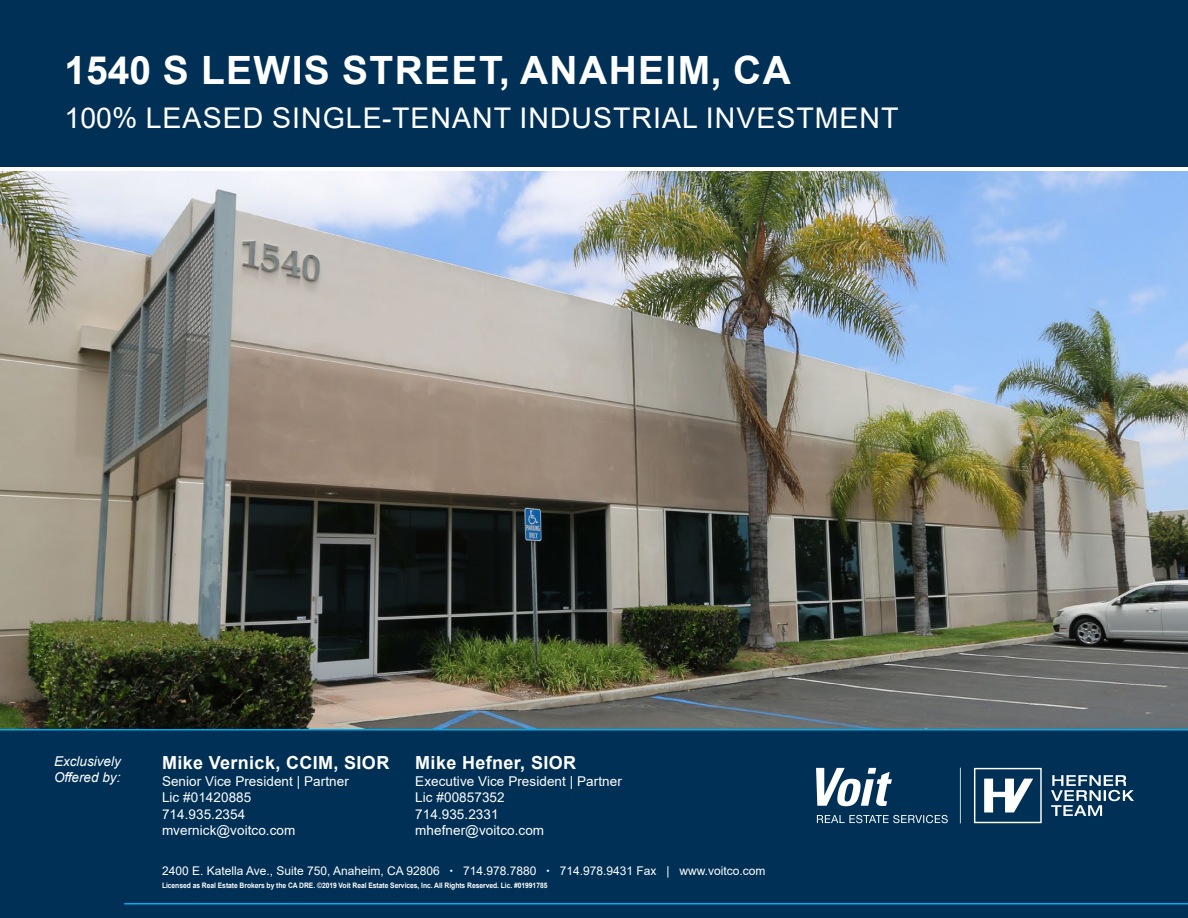
<style>
.page{position:relative;width:1188px;height:918px;background:#fff}
.page>*{position:absolute;margin:0;border:0;box-sizing:border-box;transform-origin:0 0}
.t1{font:700 39px "Arial";letter-spacing:.035em;color:#fff}
.t2{font:28.5px "Arial";letter-spacing:.035em;color:#fff}
.t3{font:700 18px "Arial";letter-spacing:.02em;color:#fff}
.t4{font:13.5px/16.5px "Arial";letter-spacing:.005em;color:#fff}
.t5{font:italic 13.5px/16.2px "Arial";color:#fff}
.t6{font:12px "Arial";color:#fff}
.t7{font:700 7.5px "Arial";letter-spacing:-.005em;color:#fff;scale:.9 1}
.s1{font-size:9px}
</style>
<div class="page">
<div style="left:0;top:729px;width:1188px;height:189px;background:#003055"></div>
<svg style="left:817px;top:815px;width:131px;height:8px"></svg>
<svg style="left:816px;top:768px;width:76px;height:38px"></svg>
<svg style="left:960px;top:768px;width:1px;height:55px"></svg>
<svg style="left:1051px;top:775px;width:83px;height:41px"></svg>
<svg style="left:974px;top:768px;width:68px;height:55px"></svg>
<hr style="left:124px;top:903px;width:1064px;height:1px;background:#00aeef">
<hr style="left:0;top:729px;width:1188px;height:1px;background:#00aeef">
<img style="left:0;top:171px;width:1188px;height:558px">
<div style="left:0;top:0;width:1188px;height:167px;background:#003055"></div>
<h1 class="t1" style="left:64px;top:43px;width:728px">1540 S LEWIS STREET, ANAHEIM, CA</h1>
<h2 class="t2" style="left:64px;top:98px;width:836px">100% LEASED SINGLE-TENANT INDUSTRIAL INVESTMENT</h2>
<p class="t5" style="left:54px;top:753px;width:68px">Exclusively<br>Offered by:</p>
<h3 class="t3" style="left:415px;top:750px;width:162px">Mike Hefner, SIOR</h3>
<p class="t4" style="left:415px;top:773px;width:208px">Executive Vice President | Partner<br>Lic #00857352<br>714.935.2331 mhefner@voitco.com</p>
<p class="t6" style="left:162px;top:863px;width:605px">2400 E. Katella Ave., Suite 750, Anaheim, CA 92806 <span class="s1">•</span> 714.978.7880 <span class="s1">•</span> 714.978.9431 Fax | www.voitco.com</p>
<h3 class="t3" style="left:162px;top:750px;width:229px">Mike Vernick, CCIM, SIOR</h3>
<p class="t4" style="left:162px;top:773px;width:188px">Senior Vice President | Partner<br>Lic #01420885<br>714.935.2354 mvernick@voitco.com</p>
<p class="t7" style="left:162px;top:880px;width:430px">Licensed as Real Estate Brokers by the CA DRE. ©2019 Voit Real Estate Services, Inc. All Rights Reserved. Lic. #01991785</p>
</div>
